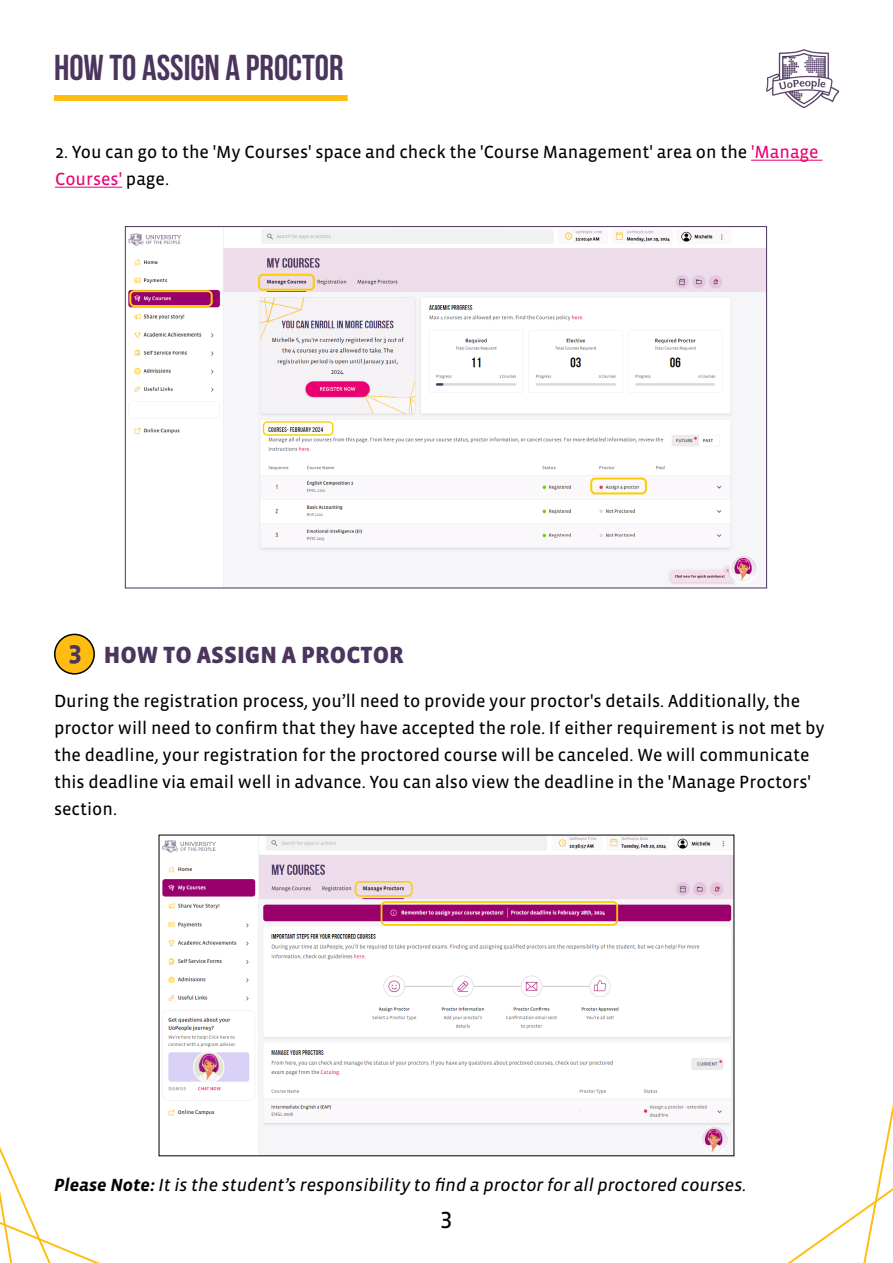
<style>
.page{position:relative;width:893px;height:1263px;background:#fff}
.page>*{position:absolute;margin:0;border:0;box-sizing:border-box;transform-origin:0 0}
.t1{font:700 36px "Bebas Neue";color:#4b345d}
.t2{font:900 24px "Vista Sans OTCE";color:#4b345d}
.t3{font:24px "Vista Sans OTCE";color:#000}
.t4{font:18px/27px "Vista Sans OTCE";color:#000}
.t5{font:italic 18px "Vista Sans OTCE";color:#000}
.s1{color:#e90172}
.s2{font-weight:700;font-size:27px;color:#4a355d}
.s3{font-weight:700}
</style>
<div class="page">
<hr style="left:751px;top:160px;width:71px;height:1px;background:#e90172">
<hr style="left:55px;top:187px;width:67px;height:1px;background:#e90172">
<svg style="left:788px;top:1104px;width:105px;height:159px"></svg>
<svg style="left:0;top:1147px;width:100px;height:116px"></svg>
<img style="left:128px;top:228px;width:637px;height:358px">
<div style="left:129px;top:290px;width:84px;height:17px;border:2px solid #fcce00;border-radius:4px"></div>
<div style="left:258px;top:274px;width:57px;height:17px;border:2px solid #fcce00;border-radius:4px"></div>
<div style="left:263px;top:421px;width:70px;height:15px;border:1px solid #fcce00;border-radius:4px"></div>
<div style="left:590px;top:478px;width:57px;height:16px;border:2px solid #fcce00;border-radius:4px"></div>
<div style="left:55px;top:634px;width:39px;height:40px;background:#ffbd12;border-radius:50%"></div>
<div style="left:54px;top:634px;width:41px;height:41px;border:2px solid #000;border-radius:50%"></div>
<img style="left:162px;top:837px;width:570px;height:317px">
<div style="left:381px;top:901px;width:237px;height:25px;border:2px solid #fcce00;border-radius:4px"></div>
<div style="left:355px;top:881px;width:58px;height:16px;border:2px solid #fcce00;border-radius:4px"></div>
<div style="left:54px;top:95px;width:294px;height:6px;background:#febc11"></div>
<img style="left:767px;top:50px;width:72px;height:57px">
<h1 class="t1" style="left:54px;top:47px;width:291px">HOW TO ASSIGN A PROCTOR</h1>
<p class="t4" style="left:55px;top:138px;width:765px">2. You can go to the 'My Courses' space and check the 'Course Management' area on the <span class="s1">'Manage<br>Courses'</span> page.</p>
<h2 class="t2" style="left:69px;top:641px;width:337px"><span class="s2">3</span> HOW TO ASSIGN A PROCTOR</h2>
<p class="t4" style="left:54px;top:687px;width:772px">During the registration process, you’ll need to provide your proctor's details. Additionally, the proctor will need to confirm that they have accepted the role. If either requirement is not met by the deadline, your registration for the proctored course will be canceled. We will communicate this deadline via email well in advance. You can also view the deadline in the 'Manage Proctors' section.</p>
<p class="t5" style="left:54px;top:1174px;width:694px"><span class="s3">Please Note:</span> It is the student’s responsibility to find a proctor for all proctored courses.</p>
<h2 class="t3" style="left:440px;top:1203px;width:13px">3</h2>
</div>
